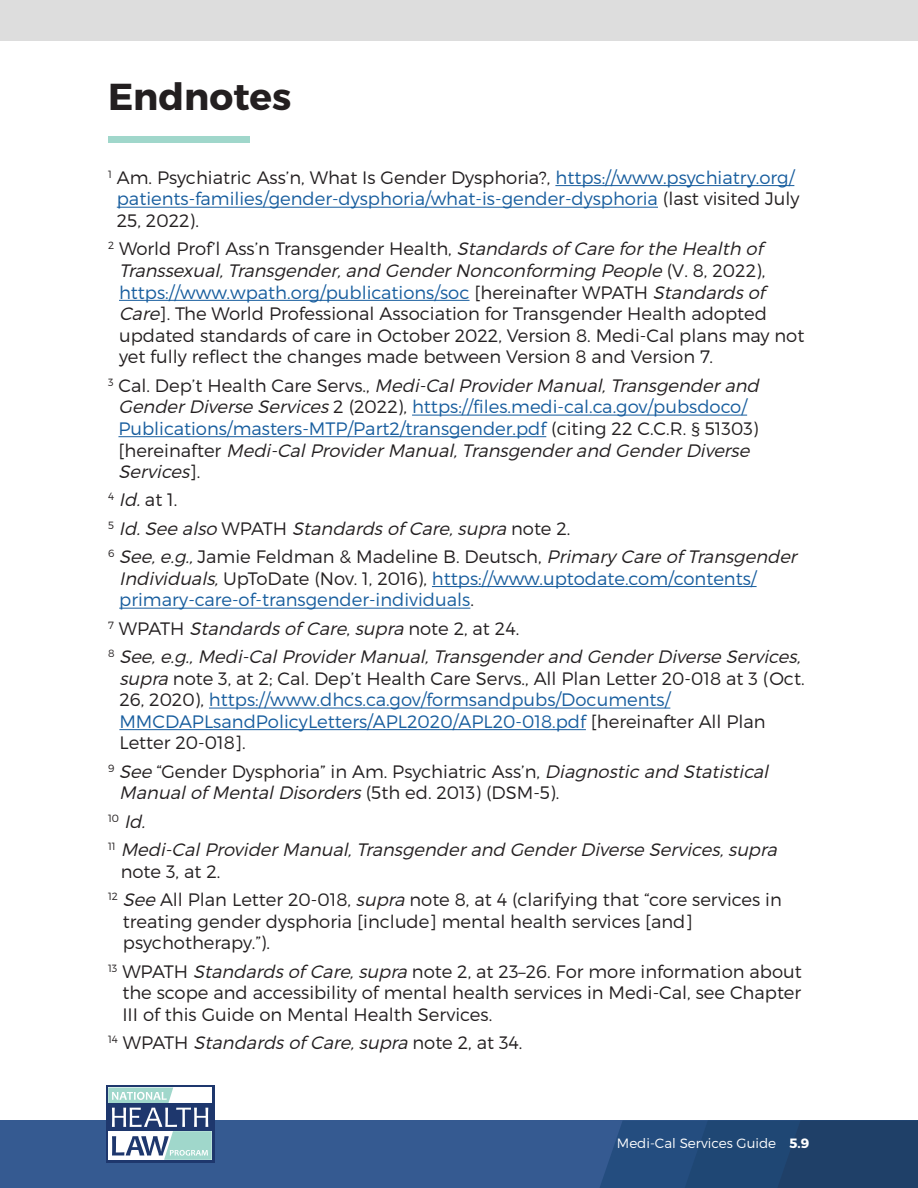
<style>
.page{position:relative;width:918px;height:1188px;background:#fff}
.page>*{position:absolute;margin:0;border:0;box-sizing:border-box;transform-origin:0 0}
.t1{font:700 37.5px "Montserrat";color:#231f20}
.t2{font:300 18px/21.6px "Montserrat";color:#231f20}
.t3{font:italic 300 18px/21.6px "Montserrat";color:#231f20}
.t4{font:300 18px/21.6px "Montserrat";color:#175d9e}
.t5{font:300 13.5px "Montserrat";color:#fff}
.s1{color:#231f20}
.s2{font-style:italic}
.s3{color:#175d9e}
.s4{font-style:normal}
.s5{font-style:normal;color:#175d9e}
.s6{font-style:italic;color:#231f20}
.s7{font-weight:700}
</style>
<div class="page">
<div style="left:0;top:1120px;width:918px;height:68px;background:#355a91"></div>
<svg style="left:600px;top:1120px;width:318px;height:68px;background:#214673"></svg>
<svg style="left:106px;top:1085px;width:109px;height:78px"></svg>
<svg style="left:108px;top:1088px;width:104px;height:72px;background:#91a8ba"></svg>
<div style="left:0;top:0;width:918px;height:40px;background:#ddd"></div>
<div style="left:108px;top:136px;width:141px;height:7px;background:#a0d7cb"></div>
<hr style="left:555px;top:185px;width:239px;height:1px;background:#175d9e">
<hr style="left:117px;top:207px;width:541px;height:1px;background:#175d9e">
<hr style="left:119px;top:300px;width:351px;height:1px;background:#175d9e">
<hr style="left:412px;top:415px;width:335px;height:1px;background:#175d9e">
<hr style="left:118px;top:436px;width:428px;height:1px;background:#175d9e">
<hr style="left:432px;top:586px;width:325px;height:1px;background:#175d9e">
<hr style="left:119px;top:608px;width:351px;height:1px;background:#175d9e">
<hr style="left:209px;top:708px;width:461px;height:1px;background:#175d9e">
<hr style="left:119px;top:729px;width:467px;height:1px;background:#175d9e">
<h1 class="t1" style="left:108px;top:74px;width:185px">Endnotes</h1>
<p class="t4" style="left:117px;top:166px;width:684px;text-indent:-9px"><sup>1</sup> <span class="s1">Am. Psychiatric Ass’n, What Is Gender Dysphoria?,</span> https://www.psychiatry.org/ patients-families/gender-dysphoria/what-is-gender-dysphoria <span class="s1">(last visited July<br>25, 2022).</span></p>
<p class="t2" style="left:119px;top:238px;width:687px;text-indent:-11px"><sup>2</sup> World Prof’l Ass’n Transgender Health, <span class="s2">Standardsof Care forthe Health of Transsexual,Transgender,and GenderNonconforming People</span> (V . 8 , 2 0 2 2 ) , <span class="s3">https://www.wpath.org/publications/soc</span> [hereinafter WPATH <span class="s2">Standardsof Care</span>]. The World Professional Association for Transgender Health adopted updated standards of care in October 2022, Version 8. Medi-Cal plans may not yet fully reflect the changes made between Version 8 and Version 7.</p>
<p class="t3" style="left:118px;top:374px;width:646px;text-indent:-10px"><sup>3</sup> <span class="s4">C a l . D e p ’ t H e a l t h C a re S e rvs . ,</span> Medi-CalProviderManual,Transgenderand GenderDiverse Services<span class="s4">2 (2022),</span> <span class="s5">https://files.medi-cal.ca.gov/pubsdoco/ Publications/masters-MTP/Part2/transgender.pdf</span> <span class="s4">(citing 22 C.C.R. § 51303) [ h e r e i n a ft e r</span> Medi-CalProviderManual,Transgenderand GenderDiverse Services<span class="s4">] .</span></p>
<p class="t3" style="left:108px;top:486px;width:695px;line-height:28.3px"><sup>4</sup> Id.<span class="s4">at 1.<br></span><sup>5</sup> Id. See also <span class="s4">W PAT H</span> Standardsof Care,supra <span class="s4">n o t e 2 .<br></span><sup>6</sup> See,e.g.,<span class="s4">J a m i e Fe l d m a n &amp; M a d e l i n e B . De u tsc h ,</span> Primary Care of Transgender</p>
<p class="t4" style="left:119px;top:567px;width:639px"><span class="s6">Individuals,</span><span class="s1">UpToDate (Nov. 1, 2016),</span> https://www.uptodate.com/contents/ primary-care-of-transgender-individuals<span class="s1">.</span></p>
<p class="t3" style="left:108px;top:614px;width:698px;line-height:28.3px"><sup>7</sup> <span class="s4">W PAT H</span> Standardsof Care<span class="s4">,</span> supra <span class="s4">n o t e 2 , a t 2 4 .<br></span><sup>8</sup> See,e.g.,Medi-CalProviderManual,Transgenderand GenderDiverse Services,</p>
<p class="t2" style="left:119px;top:667px;width:687px"><span class="s2">supra</span> note 3, at 2; Cal. Dep’t Health Care Servs., All Plan Letter 20-018 at 3 (Oct.<br>26, 2020), <span class="s3">https://www.dhcs.ca.gov/formsandpubs/Documents/ MMCDAPLsandPolicyLetters/APL2020/APL20-018.pdf</span> [hereinafter All Plan Letter 20-018].</p>
<p class="t2" style="left:119px;top:760px;width:655px;text-indent:-11px"><sup>9</sup> <span class="s2">See</span> “Gender Dysphoria” in Am. Psychiatric Ass’n, <span class="s2">Diagnostic and Statistical<br>Manualof MentalDisorders</span>(5t h ed . 2 01 3 ) ( DS M - 5 ).</p>
<p class="t3" style="left:108px;top:807px;width:675px;line-height:28.3px"><sup>10</sup> Id.<br><sup>1</sup> <sup>1</sup> Medi-CalProviderManual,Transgenderand GenderDiverse Services,supra</p>
<p class="t2" style="left:108px;top:857px;width:675px;line-height:28.3px;text-indent:13px">note 3, at 2.<br><sup>12</sup> <span class="s2">See</span> All Plan Letter 20-018, <span class="s2">supra</span> note 8, at 4 (clarifying that “core services in</p>
<p class="t2" style="left:123px;top:910px;width:572px">treating gender dysphoria [include] mental health services [and] psychotherapy.”).</p>
<p class="t2" style="left:122px;top:960px;width:681px;text-align:justify;text-indent:-14px"><sup>13</sup> WPATH <span class="s2">Standardsof Care,supra</span> note 2, at 23–26. For more information about the scope and accessibility of mental health services in Medi-Cal, see Chapter III of this Guide on Mental Health Services.</p>
<p class="t3" style="left:108px;top:1032px;width:416px"><sup>1</sup> <sup>4</sup> <span class="s4">W PAT H</span> Standardsof Care,supra <span class="s4">n o te 2 , a t 3 4 .</span></p>
<p class="t5" style="left:617px;top:1135px;width:194px">Medi-Cal Services Guide <span class="s7">5.9</span></p>
</div>
